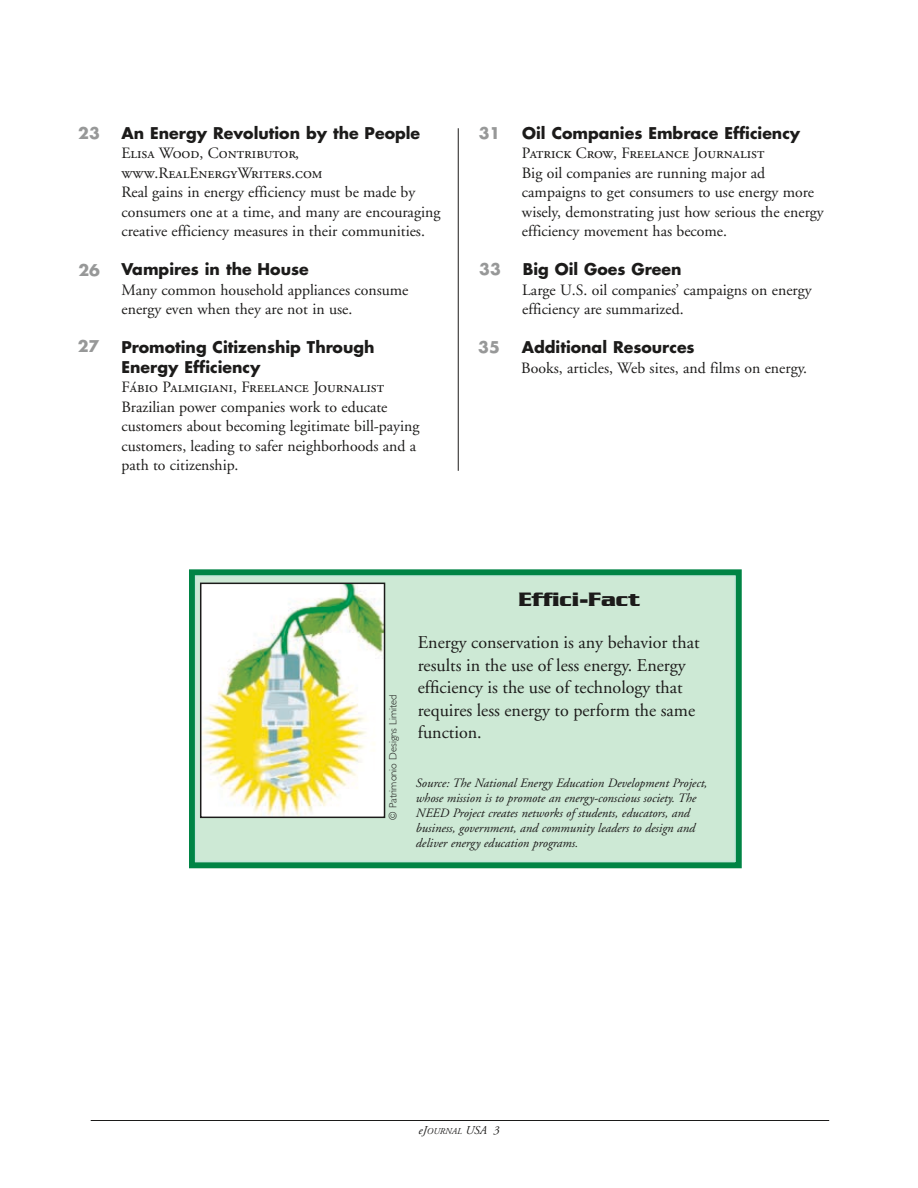
<style>
.page{position:relative;width:918px;height:1188px;background:#fff}
.page>*{position:absolute;margin:0;border:0;box-sizing:border-box;transform-origin:0 0}
.t1{font:700 21px "Serpentine";color:#1c1b1a}
.t2{font:18px/22.5px "Adobe Garamond";color:#1c1b1a}
.t3{font:15.75px/19.5px "Adobe Garamond";color:#1c1b1a}
.t4{font:700 15.75px/19.5px "Futura";color:#1c1b1a}
.t5{font:15.75px/19.5px "Adobe Garamond Regular SC";color:#1c1b1a}
.t6{font:700 15.75px "Futura";color:#979898}
.t7{font:italic 12.75px/15px "Adobe Garamond";color:#1c1b1a}
.t8{font:300 10.5px "Gill Sans";color:#1c1b1a}
.t9{font:italic 9px "Adobe Garamond";color:#1c1b1a}
.s1{font-size:12px}
</style>
<div class="page">
<hr style="left:91px;top:1120px;width:738px;height:1px;background:#1c1b1a">
<hr style="left:458px;top:128px;width:1px;height:343px;background:#1c1b1a">
<div style="left:189px;top:569px;width:553px;height:299px;border:6px solid #008445"></div>
<div style="left:195px;top:575px;width:541px;height:287px;background:#cde9d5;border:2px solid #78c9ab"></div>
<img style="left:203px;top:586px;width:179px;height:229px">
<div style="left:200px;top:583px;width:185px;height:235px;border:2px solid #1c1b1a"></div>
<p class="t4" style="left:122px;top:123px;width:300px">An Energy Revolution by the People</p>
<p class="t5" style="left:122px;top:144px;width:203px">Elisa Wood, Contributor, www.RealEnergyWriters.com</p>
<p class="t3" style="left:122px;top:183px;width:320px">Real gains in energy efficiency must be made by consumers one at a time, and many are encouraging creative efficiency measures in their communities.</p>
<p class="t4" style="left:122px;top:259px;width:189px">Vampires in the House</p>
<p class="t3" style="left:122px;top:280px;width:289px">Many common household appliances consume energy even when they are not in use.</p>
<p class="t4" style="left:122px;top:337px;width:254px">Promoting Citizenship Through<br>Energy Efficiency</p>
<p class="t5" style="left:122px;top:378px;width:264px">Fábio Palmigiani, Freelance Journalist</p>
<p class="t3" style="left:122px;top:397px;width:300px">Brazilian power companies work to educate customers about becoming legitimate bill-paying customers, leading to safer neighborhoods and a path to citizenship.</p>
<p class="t6" style="left:479px;top:122px;width:23px">31</p>
<p class="t6" style="left:78px;top:122px;width:23px">23</p>
<p class="t6" style="left:479px;top:258px;width:23px">33</p>
<p class="t6" style="left:78px;top:259px;width:23px">26</p>
<p class="t6" style="left:78px;top:336px;width:23px">27</p>
<p class="t6" style="left:478px;top:337px;width:23px">35</p>
<p class="t4" style="left:522px;top:123px;width:280px">Oil Companies Embrace Efficiency</p>
<p class="t5" style="left:522px;top:144px;width:244px">Patrick Crow, Freelance Journalist</p>
<p class="t3" style="left:522px;top:163px;width:303px">Big oil companies are running major ad campaigns to get consumers to use energy more wisely, demonstrating just how serious the energy efficiency movement has become.</p>
<p class="t4" style="left:523px;top:259px;width:160px">Big Oil Goes Green</p>
<p class="t3" style="left:522px;top:280px;width:291px">Large U.S. oil companies’ campaigns on energy efficiency are summarized.</p>
<p class="t4" style="left:522px;top:337px;width:174px">Additional Resources</p>
<p class="t3" style="left:521px;top:358px;width:287px">Books, articles, Web sites, and films on energy.</p>
<p class="t8" style="left:387px;top:820px;width:127px;rotate:-90deg">© Patrimonio Designs Limited</p>
<h1 class="t1" style="left:519px;top:587px;width:123px">Effici-Fact</h1>
<p class="t2" style="left:418px;top:632px;width:283px">Energy conservation is any behavior that results in the use of less energy. Energy efficiency is the use of technology that requires less energy to perform the same function.</p>
<p class="t7" style="left:416px;top:776px;width:293px">Source: The National Energy Education Development Project, whose mission is to promote an energy-conscious society. The NEED Project creates networks ofstudents, educators, and business, government, and community leaders to design and deliver energy education programs.</p>
<p class="t9" style="left:419px;top:1126px;width:83px"><span class="s1">e</span><span class="s1">J</span>OURNAL <span class="s1">USA</span> <span class="s1">3</span></p>
</div>
